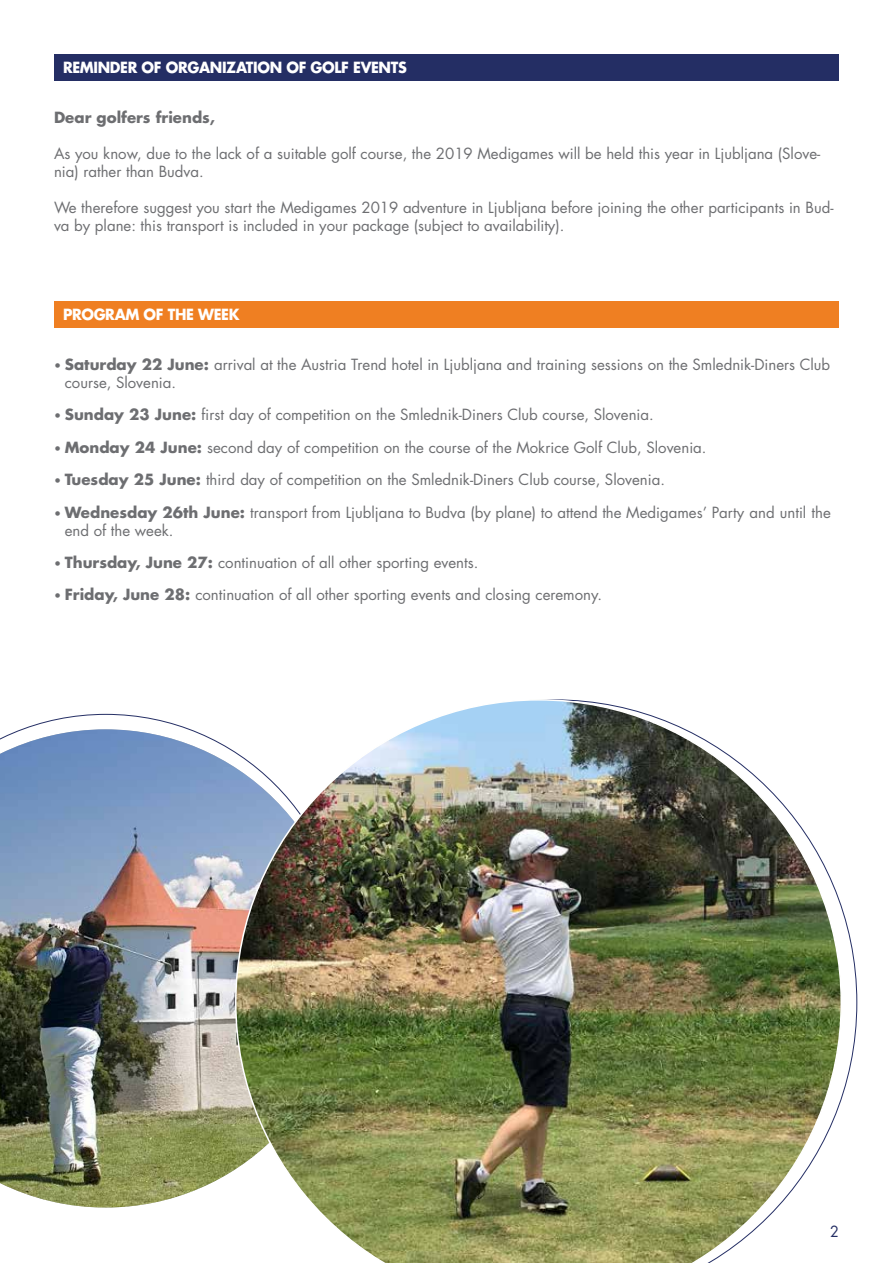
<style>
.page{position:relative;width:893px;height:1263px;background:#fff}
.page>*{position:absolute;margin:0;border:0;box-sizing:border-box;transform-origin:0 0}
.t1{font:15px/18px "Futura Std";color:#6d6e71}
.t2{font:700 15px "Futura Std";letter-spacing:-.025em;color:#fff;scale:.95 1}
.t3{font:700 15px "Futura Std";color:#6d6e71}
.t4{font:15px "Futura Std";color:#242e64;scale:.95 1}
.s1{font-size:12px}
.s2{font-weight:700}
</style>
<div class="page">
<div style="left:54px;top:54px;width:785px;height:27px;background:#242e64"></div>
<div style="left:54px;top:301px;width:785px;height:26px;background:#ef7f22"></div>
<img style="left:0;top:729px;width:235px;height:478px">
<img style="left:235px;top:699px;width:607px;height:564px">
<p class="t2" style="left:63px;top:58px;width:363px">REMINDER OF ORGANIZATION OF GOLF EVENTS</p>
<p class="t3" style="left:54px;top:107px;width:163px">Dear golfers friends,</p>
<p class="t1" style="left:54px;top:144px;width:768px">As you know, due to the lack of a suitable golf course, the 2019 Medigames will be held this year in Ljubljana (Slove&shy;nia) rather than Budva.</p>
<p class="t1" style="left:54px;top:198px;width:781px">We therefore suggest you start the Medigames 2019 adventure in Ljubljana before joining the other participants in Bud&shy;va by plane: this transport is included in your package (subject to availability).</p>
<p class="t2" style="left:63px;top:304px;width:187px">PROGRAM OF THE WEEK</p>
<p class="t1" style="left:65px;top:356px;width:767px;text-indent:-11px"><span class="s1">•</span> <span class="s2">Saturday 22 June:</span> arrival at the Austria Trend hotel in Ljubljana and training sessions on the Smlednik-Diners Club course, Slovenia.</p>
<p class="t1" style="left:54px;top:406px;width:601px"><span class="s1">•</span> <span class="s2">Sunday 23 June:</span> first day of competition on the Smlednik-Diners Club course, Slovenia.</p>
<p class="t1" style="left:54px;top:438px;width:654px"><span class="s1">•</span> <span class="s2">Monday 24 June:</span> second day of competition on the course of the Mokrice Golf Club, Slovenia.</p>
<p class="t1" style="left:54px;top:471px;width:613px"><span class="s1">•</span> <span class="s2">Tuesday 25 June:</span> third day of competition on the Smlednik-Diners Club course, Slovenia.</p>
<p class="t1" style="left:65px;top:503px;width:767px;text-indent:-11px"><span class="s1">•</span> <span class="s2">Wednesday 26th June:</span> transport from Ljubljana to Budva (by plane) to attend the Medigames’ Party and until the end of the week.</p>
<p class="t1" style="left:54px;top:554px;width:426px"><span class="s1">•</span> <span class="s2">Thursday, June 27:</span> continuation of all other sporting events.</p>
<p class="t1" style="left:54px;top:586px;width:549px"><span class="s1">•</span> <span class="s2">Friday, June 28:</span> continuation of all other sporting events and closing ceremony.</p>
<p class="t4" style="left:830px;top:1222px;width:11px">2</p>
</div>
